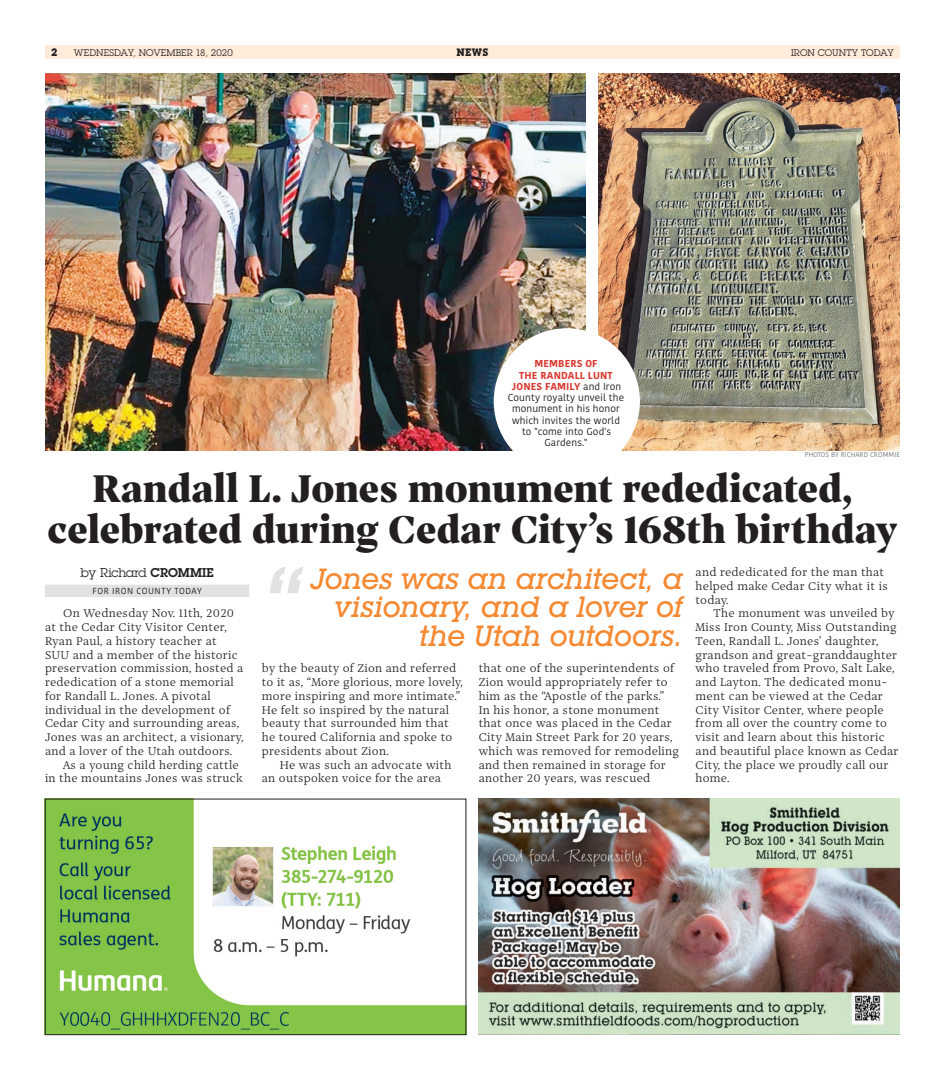
<style>
.page{position:relative;width:945px;height:1080px;background:#fff}
.page>*{position:absolute;margin:0;border:0;box-sizing:border-box;transform-origin:0 0}
.t1{font:italic 500 109.62px "Lubalin Graph IT Cby BT";color:#e1e2e4}
.t2{font:900 41.25px/41.2px "Prospectus M";letter-spacing:-.005em;color:#231f20;text-align:center}
.t3{font:italic 500 28.75px/28.8px "Lubalin Graph IT Cby BT";letter-spacing:-.01em;color:#f58932;text-align:right}
.t4{font:300 12.5px/13.8px "Prospectus S";letter-spacing:.02em;color:#231f20}
.t5{font:12.5px "Lubalin Graph";letter-spacing:-.015em;color:#231f20}
.t6{font:700 10.62px "Lubalin Graph IT Cby BT";color:#231f20}
.t7{font:10px/11.2px "Kohinoor Bangla";letter-spacing:.01em;color:#231f20;text-align:center}
.t8{font:9.38px "Lubalin Graph";letter-spacing:.01em;color:#231f20}
.t9{font:8.75px "Kohinoor Bangla";letter-spacing:.06em;color:#231f20}
.t10{font:6.88px "Kohinoor Devanagari";color:#76787b}
.s1{font-family:"Lubalin Graph IT Cby BT";font-weight:700;font-size:10.62px}
.s2{font-weight:700;color:#d9382f}
.s3{font-weight:600}
</style>
<div class="page">
<div style="left:45px;top:45px;width:855px;height:14px;background:#feebd9"></div>
<img style="left:479px;top:799px;width:421px;height:236px">
<img style="left:45px;top:74px;width:541px;height:376px">
<img style="left:598px;top:74px;width:302px;height:376px">
<div style="left:45px;top:585px;width:204px;height:12px;background:#e1e2e4"></div>
<div style="left:494px;top:328px;width:146px;height:147px;background:#fff;border-radius:50%"></div>
<img style="left:47px;top:801px;width:417px;height:232px">
<div style="left:45px;top:799px;width:421px;height:236px;border:1px solid #231f20"></div>
<p class="t8" style="left:51px;top:46px;width:183px"><span class="s1">2</span> WEDNESDAY, NOVEMBER 18, 2020</p>
<p class="t6" style="left:457px;top:46px;width:33px">NEWS</p>
<p class="t8" style="left:791px;top:46px;width:104px">IRON COUNTY TODAY</p>
<p class="t7" style="left:508px;top:358px;width:118px"><span class="s2">MEMBERS OF<br>THE RANDALL LUNT<br>JONES FAM ILY</span> and Iron<br>County royalty unveil the monument in his honor which invites the world to "come into God's<br>Gardens."</p>
<p class="t10" style="left:805px;top:450px;width:97px">PHOTOS BY RICHARD CROMM IE</p>
<h2 class="t2" style="left:47px;top:467px;width:852px">Randall L. Jones monument rededicated, celebrated during Cedar City’s 168th birthday</h2>
<p class="t5" style="left:81px;top:564px;width:135px">BY RICHARD <span class="s3">CROMMIE</span></p>
<p class="t9" style="left:93px;top:584px;width:111px">For Iron County Today</p>
<p class="t4" style="left:63px;top:606px;width:173px">On Wednesday Nov. 11th, 2020</p>
<p class="t4" style="left:45px;top:620px;width:183px">at the Cedar City Visitor Center,</p>
<p class="t4" style="left:45px;top:634px;width:173px">Ryan Paul, a history teacher at</p>
<p class="t4" style="left:45px;top:647px;width:195px">SUU and a member of the historic</p>
<p class="t4" style="left:45px;top:661px;width:200px">preservation commission, hosted a</p>
<p class="t4" style="left:45px;top:675px;width:190px">rededication of a stone memorial</p>
<p class="t4" style="left:45px;top:689px;width:167px">for Randall L. Jones. A pivotal</p>
<p class="t4" style="left:45px;top:702px;width:187px">individual in the development of</p>
<p class="t4" style="left:45px;top:716px;width:196px">Cedar City and surrounding areas,</p>
<p class="t4" style="left:45px;top:730px;width:200px">Jones was an architect, a visionary,</p>
<p class="t4" style="left:45px;top:744px;width:189px">and a lover of the Utah outdoors.</p>
<p class="t4" style="left:63px;top:757px;width:177px">As a young child herding cattle</p>
<p class="t4" style="left:45px;top:771px;width:200px">in the mountains Jones was struck</p>
<h1 class="t1" style="left:262px;top:539px;width:41px">“</h1>
<h3 class="t3" style="left:311px;top:564px;width:373px">Jones was an architect, a visionary, and a lover of the Utah outdoors.</h3>
<p class="t4" style="left:262px;top:661px;width:202px">by the beauty of Zion and referred to it as, “More glorious, more lovely, more inspiring and more intimate.”<br>He felt so inspired by the natural beauty that surrounded him that he toured California and spoke to presidents about Zion.</p>
<p class="t4" style="left:262px;top:757px;width:191px;text-indent:18px">He was such an advocate with an outspoken voice for the area</p>
<p class="t4" style="left:479px;top:661px;width:202px">that one of the superintendents of<br>Zion would appropriately refer to him as the “Apostle of the parks.”<br>In his honor, a stone monument that once was placed in the Cedar<br>City Main Street Park for 20 years, which was removed for remodeling and then remained in storage for another 20 years, was rescued</p>
<p class="t4" style="left:696px;top:565px;width:194px">and rededicated for the man that helped make Cedar City what it is today.</p>
<p class="t4" style="left:696px;top:606px;width:204px;text-indent:18px">The monument was unveiled by<br>Miss Iron County, Miss Outstanding<br>Teen, Randall L. Jones’ daughter, grandson and great-granddaughter who traveled from Provo, Salt Lake, and Layton. The dedicated monu&shy;ment can be viewed at the Cedar<br>City Visitor Center, where people from all over the country come to visit and learn about this historic and beautiful place known as Cedar<br>City, the place we proudly call our home.</p>
</div>
